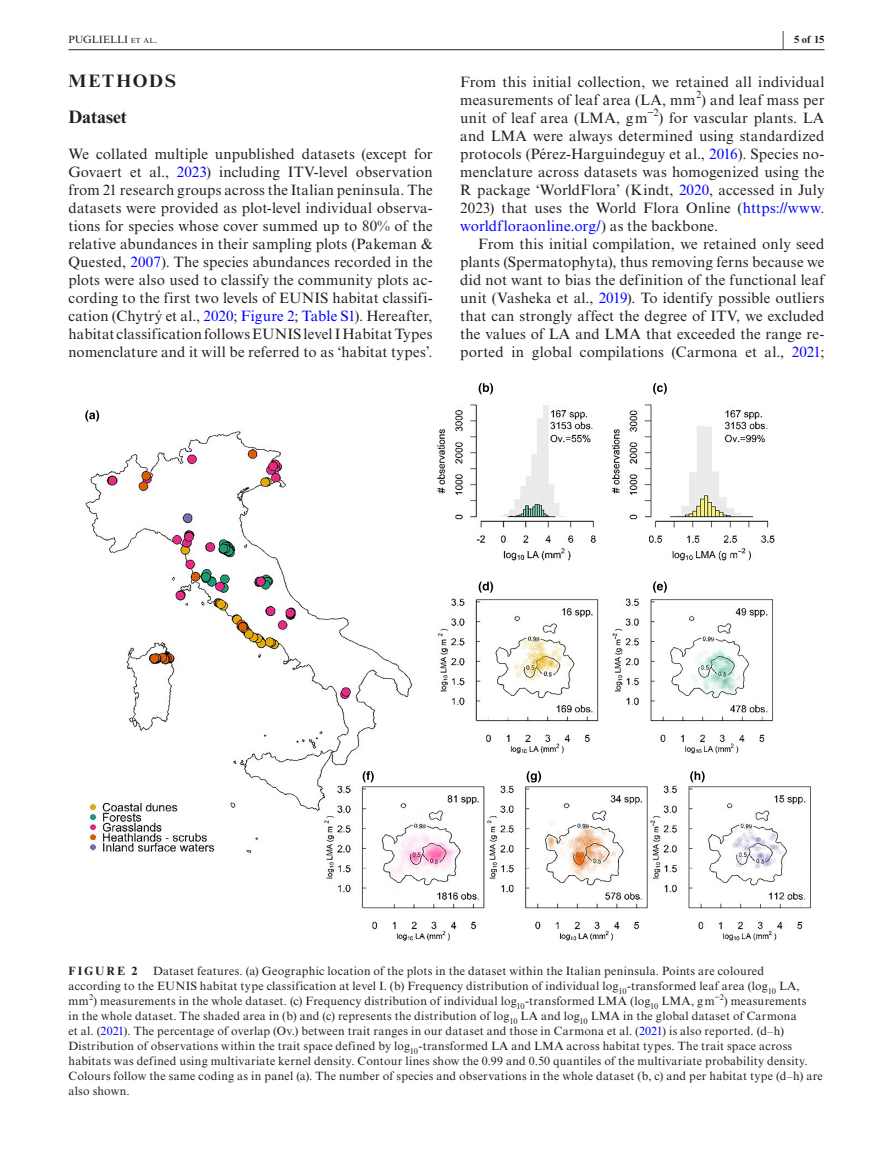
<style>
.page{position:relative;width:893px;height:1174px;background:#fff}
.page>*{position:absolute;margin:0;border:0;box-sizing:border-box;transform-origin:0 0}
.t1{font:700 18px/36px "Times New Roman MT Std";letter-spacing:.045em;color:#231f20}
.t2{font:15px/18px "Times New Roman MT Std";letter-spacing:.015em;color:#231f20;text-align:justify}
.t3{font:12px/15px "Times New Roman MT Std";letter-spacing:.02em;color:#231f20}
.t4{font:700 12px "Times New Roman MT Std";letter-spacing:.175em;color:#231f20}
.t5{font:10.5px "Times New Roman MT Std";letter-spacing:.005em;color:#231f20}
.t6{font:700 10.5px "Times New Roman MT Std";color:#231f20}
.s1{font-size:7.35px}
.s2{font-size:20.25px}
.s3{color:#00f}
</style>
<div class="page">
<hr style="left:68px;top:49px;width:756px;height:1px;background:#231f20">
<img style="left:85px;top:383px;width:726px;height:558px">
<p class="t5" style="left:68px;top:33px;width:90px">PUGLIELLI <span class="s1">et al</span>.</p>
<p class="t6" style="left:782px;top:33px;width:43px"><span class="s2">|</span> 5 of 15</p>
<p class="t1" style="left:68px;top:63px;width:109px">METHODS<br>Dataset</p>
<p class="t2" style="left:68px;top:145px;width:366px">We collated multiple unpublished datasets (except for Govaert et al., <span class="s3">2023</span>) including ITV-level observation from 21 research groups across the Italian peninsula. The datasets were provided as plot-level individual observa&shy;tions for species whose cover summed up to 80% of the relative abundances in their sampling plots (Pakeman &amp; Quested, <span class="s3">2007</span>). The species abundances recorded in the plots were also used to classify the community plots ac&shy;cording to the first two levels of EUNIS habitat classifi&shy;cation (Chytrý et al., <span class="s3">2020</span>; <span class="s3">Figure 2</span>; <span class="s3">Table S1</span>). Hereafter, habitat classification follows EUNIS level I Habitat Types nomenclature and it will be referred to as ‘habitat types’.</p>
<p class="t2" style="left:460px;top:73px;width:366px">From this initial collection, we retained all individual measurements of leaf area (LA, mm ) and leaf mass per</p>
<p class="t5" style="left:696px;top:89px;width:7px">2</p>
<p class="t2" style="left:460px;top:109px;width:189px">unit of leaf area (LMA, gm</p>
<p class="t5" style="left:647px;top:107px;width:13px">−2</p>
<p class="t2" style="left:460px;top:109px;width:366px;text-indent:198px">) for vascular plants. LA and LMA were always determined using standardized protocols (Pérez-Harguindeguy et al., <span class="s3">2016</span>). Species no&shy;menclature across datasets was homogenized using the R package ‘WorldFlora’ (Kindt, <span class="s3">2020</span>, accessed in July 2023) that uses the World Flora Online (<span class="s3">https://www. worldfloraonline.org/</span>) as the backbone.</p>
<p class="t2" style="left:460px;top:235px;width:366px;text-indent:18px">From this initial compilation, we retained only seed plants (Spermatophyta), thus removing ferns because we did not want to bias the definition of the functional leaf unit (Vasheka et al., <span class="s3">2019</span>). To identify possible outliers that can strongly affect the degree of ITV, we excluded the values of LA and LMA that exceeded the range re&shy;ported in global compilations (Carmona et al., <span class="s3">2021</span>;</p>
<p class="t3" style="left:68px;top:963px;width:756px;text-indent:85px">Dataset features. (a) Geographic location of the plots in the dataset within the Italian peninsula. Points are coloured<br>according to the EUNIS habitat type classification at level I. (b) Frequency distribution of individual log<sub>10</sub>-transformed leaf area (log<sub>10</sub> LA, mm<sup>2</sup>) measurements in the whole dataset. (c) Frequency distribution of individual log<sub>10</sub>-transformed LMA (log<sub>10</sub> LMA, gm<sup>−2</sup>) measurements<br>in the whole dataset. The shaded area in (b) and (c) represents the distribution of log<sub>10</sub> LA and log<sub>10</sub> LMA in the global dataset of Carmona<br>et al. (<span class="s3">2021</span>). The percentage of overlap (Ov.) between trait ranges in our dataset and those in Carmona et al. (<span class="s3">2021</span>) is also reported. (d–h)<br>Distribution of observations within the trait space defined by log<sub>10</sub>-transformed LA and LMA across habitat types. The trait space across habitats was defined using multivariate kernel density. Contour lines show the 0.99 and 0.50 quantiles of the multivariate probability density.<br>Colours follow the same coding as in panel (a). The number of species and observations in the whole dataset (b, c) and per habitat type (d–h) are also shown.</p>
<p class="t4" style="left:68px;top:964px;width:71px">FIGURE 2</p>
</div>
